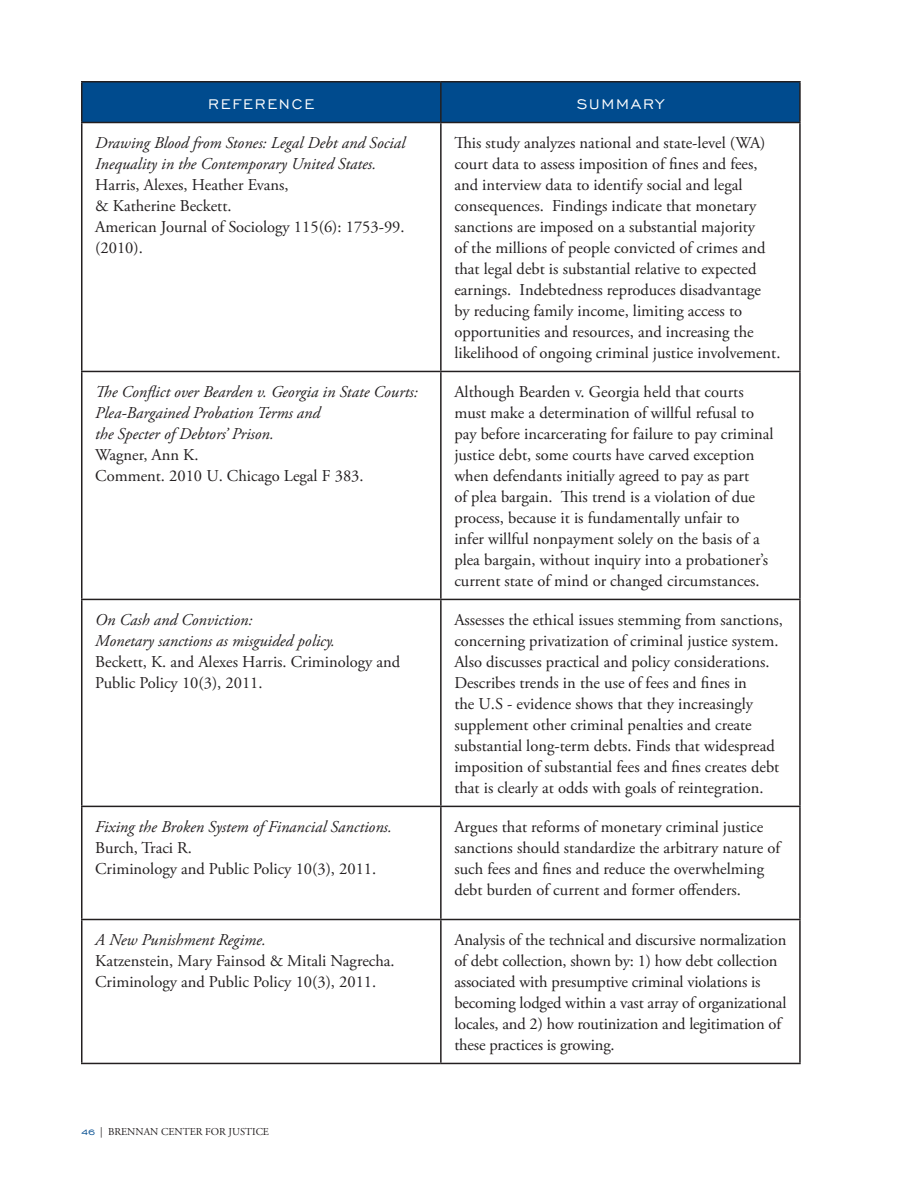
<style>
.page{position:relative;width:918px;height:1188px;background:#fff}
.page>*{position:absolute;margin:0;border:0;box-sizing:border-box;transform-origin:0 0}
.t1{font:18px "Engravers Gothic BT";letter-spacing:.1em;color:#fff}
.t2{font:16.5px/21px "Adobe Garamond Pro";color:#231f20}
.t3{font:italic 16.5px/21px "Adobe Garamond Pro";color:#231f20}
.t4{font:16.5px/21px "Adobe Garamond Pro";letter-spacing:-.06em;color:#231f20}
.t5{font:10.5px "Adobe Garamond Pro";color:#231f20}
.s1{font-family:"Engravers Gothic BT";color:#004b8e}
</style>
<div class="page">
<div style="left:82px;top:82px;width:718px;height:40px;background:#004b8e"></div>
<hr style="left:81px;top:81px;width:360px;height:1px;background:#231f20">
<hr style="left:81px;top:83px;width:1px;height:39px;background:#231f20">
<hr style="left:441px;top:81px;width:360px;height:1px;background:#231f20">
<hr style="left:440px;top:83px;width:2px;height:39px;background:#231f20">
<hr style="left:799px;top:83px;width:2px;height:39px;background:#231f20">
<hr style="left:81px;top:122px;width:360px;height:1px;background:#231f20">
<hr style="left:81px;top:123px;width:1px;height:248px;background:#231f20">
<hr style="left:441px;top:122px;width:360px;height:1px;background:#231f20">
<hr style="left:440px;top:123px;width:2px;height:248px;background:#231f20">
<hr style="left:799px;top:123px;width:2px;height:248px;background:#231f20">
<hr style="left:81px;top:371px;width:360px;height:1px;background:#231f20">
<hr style="left:81px;top:372px;width:1px;height:227px;background:#231f20">
<hr style="left:441px;top:371px;width:360px;height:1px;background:#231f20">
<hr style="left:440px;top:372px;width:2px;height:227px;background:#231f20">
<hr style="left:799px;top:372px;width:2px;height:227px;background:#231f20">
<hr style="left:81px;top:599px;width:360px;height:1px;background:#231f20">
<hr style="left:81px;top:600px;width:1px;height:206px;background:#231f20">
<hr style="left:441px;top:599px;width:360px;height:1px;background:#231f20">
<hr style="left:440px;top:600px;width:2px;height:206px;background:#231f20">
<hr style="left:799px;top:600px;width:2px;height:206px;background:#231f20">
<hr style="left:81px;top:806px;width:360px;height:1px;background:#231f20">
<hr style="left:81px;top:807px;width:1px;height:112px;background:#231f20">
<hr style="left:441px;top:806px;width:360px;height:1px;background:#231f20">
<hr style="left:440px;top:807px;width:2px;height:112px;background:#231f20">
<hr style="left:799px;top:807px;width:2px;height:112px;background:#231f20">
<hr style="left:81px;top:919px;width:360px;height:1px;background:#231f20">
<hr style="left:81px;top:920px;width:1px;height:143px;background:#231f20">
<hr style="left:441px;top:919px;width:360px;height:1px;background:#231f20">
<hr style="left:440px;top:920px;width:2px;height:143px;background:#231f20">
<hr style="left:799px;top:920px;width:2px;height:143px;background:#231f20">
<hr style="left:81px;top:1063px;width:360px;height:1px;background:#231f20">
<hr style="left:441px;top:1063px;width:360px;height:1px;background:#231f20">
<p class="t1" style="left:208px;top:94px;width:108px">Reference</p>
<p class="t1" style="left:577px;top:94px;width:89px">Summary</p>
<p class="t3" style="left:95px;top:133px;width:312px">Drawing Blood from Stones: Legal Debt and Social<br>Inequality in the Contemporary United States.</p>
<p class="t2" style="left:95px;top:175px;width:311px">Harris, Alexes, Heather Evans,<br>&amp; Katherine Beckett.<br>American Journal of Sociology 115(6): 1753-99. (2010).</p>
<p class="t2" style="left:454px;top:133px;width:328px">This study analyzes national and state-level (WA) court data to assess imposition of fines and fees, and interview data to identify social and legal consequences. Findings indicate that monetary sanctions are imposed on a substantial majority<br>of the millions of people convicted of crimes and that legal debt is substantial relative to expected earnings. Indebtedness reproduces disadvantage<br>by reducing family income, limiting access to opportunities and resources, and increasing the likelihood of ongoing criminal justice involvement.</p>
<p class="t3" style="left:95px;top:382px;width:324px">The Conflict over Bearden v. Georgia in State Courts:<br>Plea-Bargained Probation Terms and<br>the Specter of Debtors’ Prison.</p>
<p class="t2" style="left:95px;top:445px;width:270px">Wagner, Ann K.<br>Comment. 2010 U. Chicago Legal F 383.</p>
<p class="t2" style="left:454px;top:382px;width:321px">Although Bearden v. Georgia held that courts must make a determination of willful refusal to pay before incarcerating for failure to pay criminal justice debt, some courts have carved exception when defendants initially agreed to pay as part<br>of plea bargain. This trend is a violation of due process, because it is fundamentally unfair to<br>infer willful nonpayment solely on the basis of a plea bargain, without inquiry into a probationer’s current state of mind or changed circumstances.</p>
<p class="t3" style="left:95px;top:610px;width:241px">On Cash and Conviction:<br>Monetary sanctions as misguided policy.</p>
<p class="t2" style="left:95px;top:652px;width:307px">Beckett, K. and Alexes Harris. Criminology and<br>Public Policy 10(3), 2011.</p>
<p class="t2" style="left:454px;top:610px;width:330px">Assesses the ethical issues stemming from sanctions, concerning privatization of criminal justice system.<br>Also discusses practical and policy considerations.<br>Describes trends in the use of fees and fines in<br>the U.S - evidence shows that they increasingly supplement other criminal penalties and create substantial long-term debts. Finds that widespread imposition of substantial fees and fines creates debt that is clearly at odds with goals of reintegration.</p>
<p class="t3" style="left:95px;top:817px;width:298px">Fixing the Broken System of Financial Sanctions.</p>
<p class="t2" style="left:95px;top:838px;width:283px">Burch, Traci R.<br>Criminology and Public Policy 10(3), 2011.</p>
<p class="t4" style="left:454px;top:817px;width:329px">Argues that reforms of monetary criminal justice sanctions should standardize the arbitrary nature of such fees and fines and reduce the overwhelming debt burden of current and former offenders.</p>
<p class="t3" style="left:95px;top:930px;width:172px">A New Punishment Regime.</p>
<p class="t2" style="left:95px;top:951px;width:301px">Katzenstein, Mary Fainsod &amp; Mitali Nagrecha.<br>Criminology and Public Policy 10(3), 2011.</p>
<p class="t2" style="left:454px;top:930px;width:334px">Analysis of the technical and discursive normalization of debt collection, shown by: 1) how debt collection associated with presumptive criminal violations is becoming lodged within a vast array of organizational locales, and 2) how routinization and legitimation of these practices is growing.</p>
<p class="t5" style="left:81px;top:1126px;width:190px"><span class="s1">46</span> | BRENNAN CENTER FOR JUSTICE</p>
</div>
